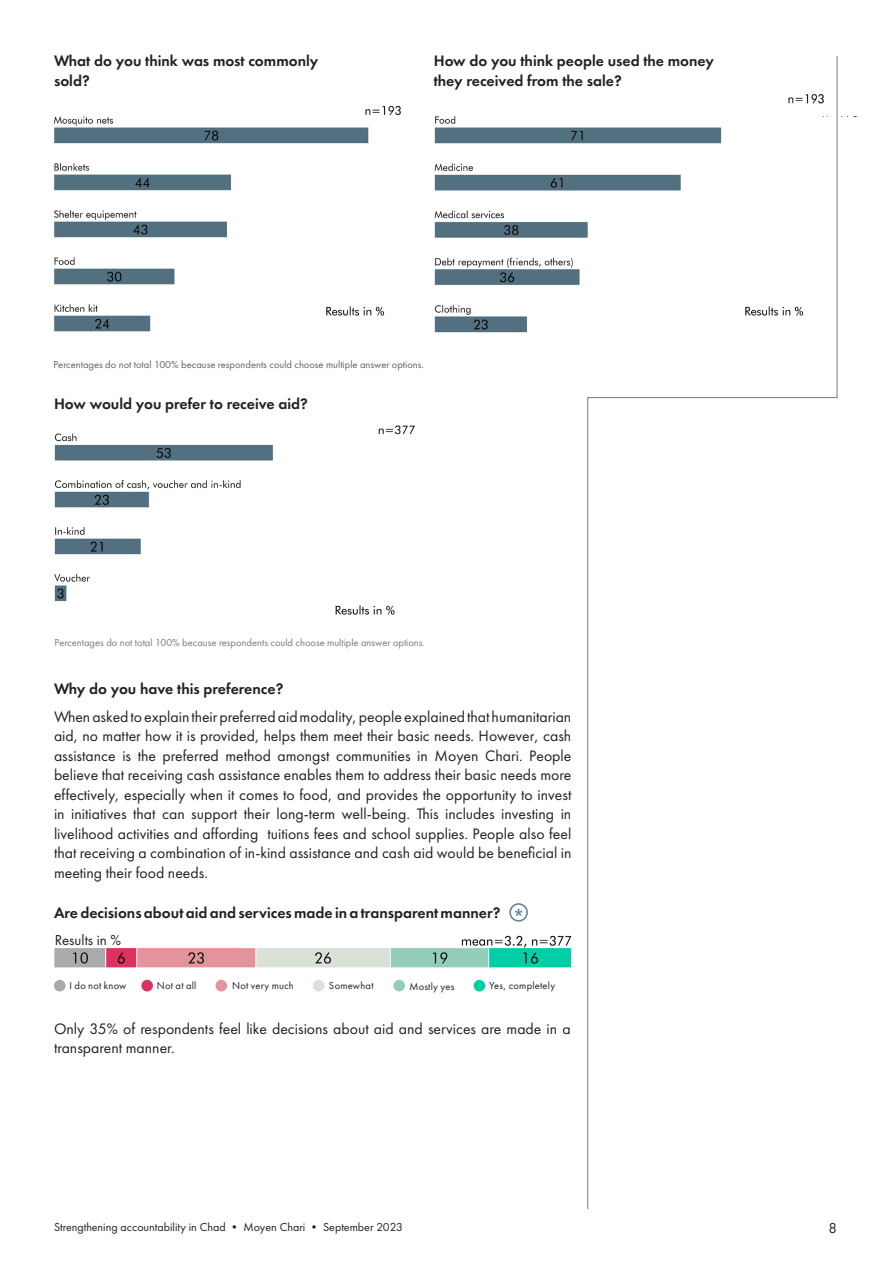
<style>
.page{position:relative;width:893px;height:1263px;background:#fff}
.page>*{position:absolute;margin:0;border:0;box-sizing:border-box;transform-origin:0 0}
.t1{font:15.75px/19.5px "Futura PT";color:#231f20}
.Questions{font:600 15.75px/19.5px "Futura PT";color:#231f20}
.t2{font:15px "Futura PT";color:#231f20}
.t3{font:12px "Futura PT";color:#231f20}
.Footnotes{font:10.5px "Futura PT";color:#636366}
.Footnotes-2{font:10.5px "Futura PT";color:#767b7f}
.t4{font:10.5px "Futura PT";letter-spacing:.02em;color:#231f20}
</style>
<div class="page">
<img style="left:434px;top:117px;width:404px;height:215px">
<img style="left:53px;top:116px;width:316px;height:216px">
<img style="left:321px;top:105px;width:80px;height:21px">
<img style="left:294px;top:296px;width:91px;height:36px">
<img style="left:54px;top:433px;width:219px;height:168px">
<img style="left:335px;top:425px;width:80px;height:190px">
<img style="left:55px;top:935px;width:516px;height:33px">
<svg style="left:515px;top:909px;width:7px;height:7px"></svg>
<div style="left:509px;top:903px;width:19px;height:19px;border:2px solid #638699;border-radius:50%"></div>
<div style="left:141px;top:980px;width:12px;height:11px;background:#dd3160;border-radius:50%"></div>
<div style="left:216px;top:980px;width:11px;height:11px;background:#e39399;border-radius:50%"></div>
<div style="left:313px;top:980px;width:11px;height:11px;background:#dae1d9;border-radius:50%"></div>
<div style="left:393px;top:980px;width:12px;height:11px;background:#94ceba;border-radius:50%"></div>
<div style="left:474px;top:980px;width:11px;height:11px;background:#00cea4;border-radius:50%"></div>
<div style="left:54px;top:980px;width:12px;height:11px;background:#aaa;border-radius:50%"></div>
<svg style="left:587px;top:56px;width:250px;height:1153px"></svg>
<p class="Questions" style="left:54px;top:51px;width:266px">What do you think was most commonly sold?</p>
<p class="Questions" style="left:434px;top:51px;width:282px">How do you think people used the money they received from the sale?</p>
<p class="Footnotes" style="left:54px;top:358px;width:372px">Percentages do not total 100% because respondents could choose multiple answer options.</p>
<p class="Questions" style="left:54px;top:394px;width:255px">How would you prefer to receive aid?</p>
<p class="Footnotes-2" style="left:55px;top:637px;width:372px">Percentages do not total 100% because respondents could choose multiple answer options.</p>
<p class="Questions" style="left:54px;top:678px;width:231px">Why do you have this preference?</p>
<p class="t1" style="left:54px;top:707px;width:519px;text-align:justify">When asked to explain their preferred aid modality, people explained that humanitarian aid, no matter how it is provided, helps them meet their basic needs. However, cash assistance is the preferred method amongst communities in Moyen Chari. People believe that receiving cash assistance enables them to address their basic needs more effectively, especially when it comes to food, and provides the opportunity to invest in initiatives that can support their long-term well-being. This includes investing in livelihood activities and affording tuitions fees and school supplies. People also feel that receiving a combination of in-kind assistance and cash aid would be beneficial in meeting their food needs.</p>
<p class="Questions" style="left:54px;top:902px;width:448px">Are decisions about aid and services made in a transparent manner?</p>
<p class="t2" style="left:55px;top:931px;width:68px">Results in %</p>
<p class="t4" style="left:70px;top:979px;width:58px">I do not know</p>
<p class="t4" style="left:157px;top:979px;width:41px">Not at all</p>
<p class="t4" style="left:232px;top:979px;width:63px">Not very much</p>
<p class="t4" style="left:329px;top:980px;width:46px">Somewhat</p>
<p class="t4" style="left:409px;top:980px;width:46px">Mostly yes</p>
<p class="t4" style="left:489px;top:979px;width:68px">Yes, completely</p>
<p class="t1" style="left:54px;top:1018px;width:518px">Only 35% of respondents feel like decisions about aid and services are made in a transparent manner.</p>
<p class="t3" style="left:54px;top:1220px;width:350px">Strengthening accountability in Chad • Moyen Chari • September 2023</p>
<p class="t2" style="left:828px;top:1219px;width:10px">8</p>
</div>
